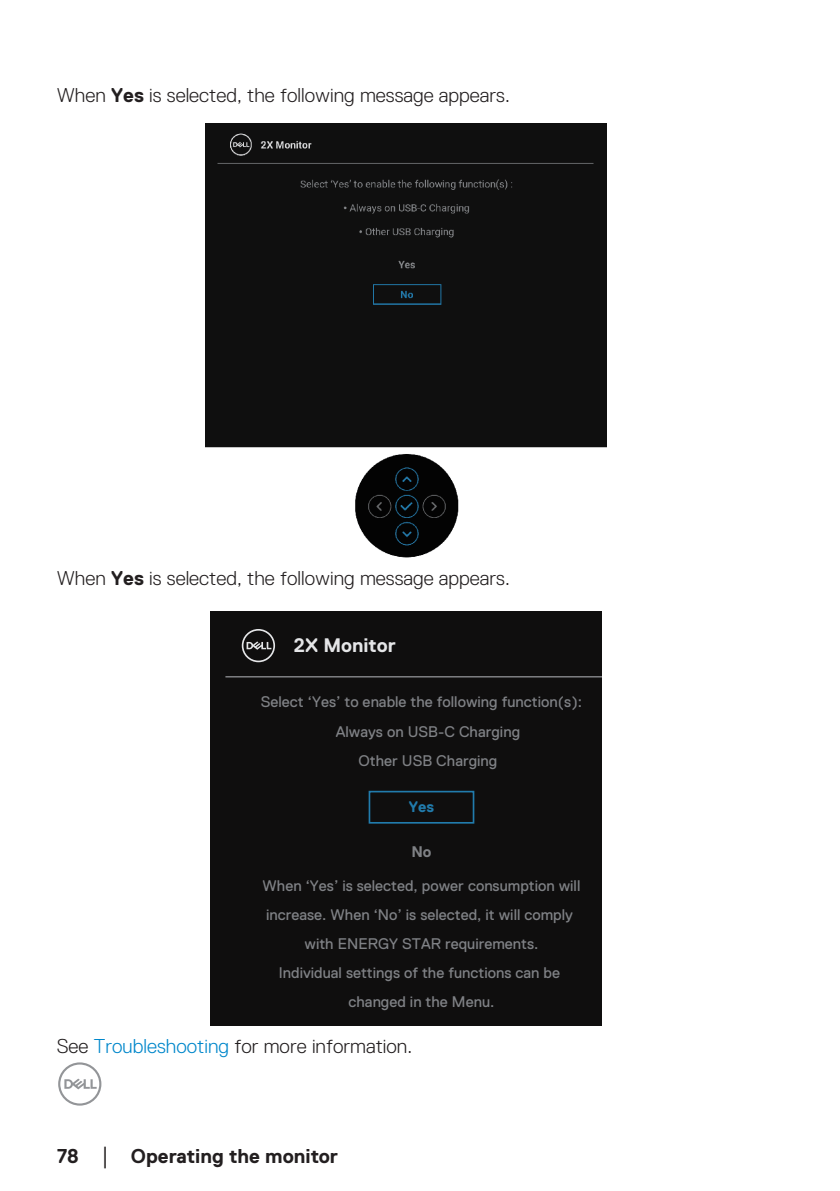
<style>
.page{position:relative;width:840px;height:1191px;background:#fff}
.page>*{position:absolute;margin:0;border:0;box-sizing:border-box;transform-origin:0 0}
.text{font:300 20px "Dell Replica";color:#231f20}
.t1{font:700 20px "Dell Replica";color:#231f20}
.t2{font:700 19.6px "Dell Replica";color:#e5e6e8}
.t3{font:15.4px/29.2px "Dell Replica";color:#7f8185;text-align:center}
.t4{font:700 15.4px "Dell Replica";color:#217bac}
.t5{font:700 15.4px "Dell Replica";color:#7f8185}
.s1{font-weight:700}
.s2{color:#0087cb}
.s3{font-family:"Times New Roman";font-weight:400;font-size:18px}
</style>
<div class="page">
<svg style="left:58px;top:1062px;width:43px;height:43px"></svg>
<img style="left:205px;top:123px;width:401px;height:435px">
<div style="left:210px;top:611px;width:391px;height:414px;background:#0f0e0e"></div>
<hr style="left:225px;top:676px;width:376px;height:1px;background:#95979a">
<svg style="left:242px;top:629px;width:33px;height:33px"></svg>
<div style="left:368px;top:790px;width:106px;height:33px;border:2px solid #217bac"></div>
<p class="text" style="left:57px;top:84px;width:454px">When <span class="s1">Yes</span> is selected, the following message appears.</p>
<p class="text" style="left:57px;top:567px;width:454px">When <span class="s1">Yes</span> is selected, the following message appears.</p>
<p class="t2" style="left:294px;top:634px;width:103px">2X Monitor</p>
<p class="t3" style="left:261px;top:687px;width:322px">Select ‘Yes’ to enable the following function(s):</p>
<p class="t3" style="left:335px;top:716px;width:186px">Always on USB-C Charging</p>
<p class="t3" style="left:358px;top:746px;width:140px">Other USB Charging</p>
<p class="t4" style="left:408px;top:798px;width:27px">Yes</p>
<p class="t5" style="left:411px;top:843px;width:22px">No</p>
<p class="t3" style="left:262px;top:871px;width:319px">When ‘Yes’ is selected, power consumption will increase. When ‘No’ is selected, it will comply with ENERGY STAR requirements.<br>Individual settings of the functions can be changed in the Menu.</p>
<p class="text" style="left:57px;top:1035px;width:356px">See <span class="s2">Troubleshooting</span> for more information.</p>
<p class="t1" style="left:57px;top:1144px;width:283px">78 <span class="s3">│</span> Operating the monitor</p>
</div>
